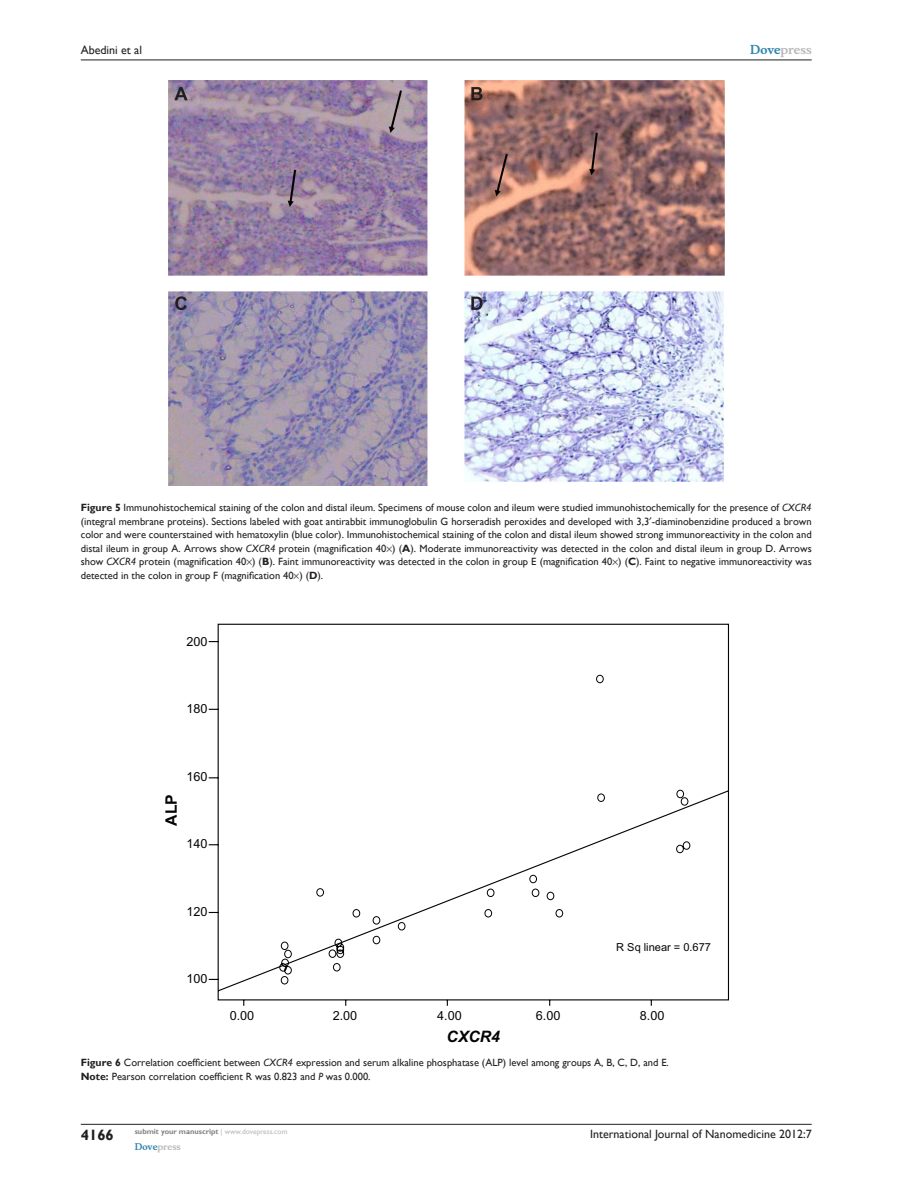
<style>
.page{position:relative;width:918px;height:1188px;background:#fff}
.page>*{position:absolute;margin:0;border:0;box-sizing:border-box;transform-origin:0 0}
.t1{font:italic 700 15.75px "Arial";color:#040503}
.t2{font:700 15.75px "Arial";color:#040503}
.t3{font:700 15px "Gill Sans";color:#231f20}
.t4{font:12.6px "Arial";color:#040503}
.t5{font:12px "Gill Sans";color:#231f20}
.t6{font:700 12px "Musee";color:#b8b9bc}
.t7{font:10.95px "Arial";color:#040503}
.FC{font:10.5px/13.5px "Gill Sans";color:#231f20;text-align:justify}
.TSNRI{font:10.5px "Gill Sans";color:#231f20}
.t8{font:700 9px "Musee";color:#b8b9bc}
.t9{font:700 7.5px "Gill Sans";color:#808285}
.s1{color:#3485ae}
.s2{font-weight:700}
.s3{font-style:italic}
.s4{font-weight:400;color:#b8b9bc}
</style>
<div class="page">
<svg style="left:208px;top:624px;width:521px;height:382px"></svg>
<svg style="left:279px;top:675px;width:412px;height:310px"></svg>
<img style="left:168px;top:80px;width:556px;height:406px">
<hr style="left:81px;top:1124px;width:731px;height:1px;background:#231f20">
<hr style="left:81px;top:60px;width:731px;height:1px;background:#231f20">
<p class="t5" style="left:81px;top:43px;width:63px">Abedini et al</p>
<p class="t6" style="left:750px;top:43px;width:63px"><span class="s1">Dove</span>press</p>
<p class="FC" style="left:81px;top:501px;width:732px"><span class="s2">Figure 5</span> Immunohistochemical staining of the colon and distal ileum. Specimens of mouse colon and ileum were studied immunohistochemically for the presence of <span class="s3">CXCR4 </span>(integral membrane proteins). Sections labeled with goat antirabbit immunoglobulin G horseradish peroxides and developed with 3,3 -diaminobenzidine produced a brown color and were counterstained with hematoxylin (blue color). Immunohistochemical staining of the colon and distal ileum showed strong immunoreactivity in the colon and distal ileum in group A. Arrows show <span class="s3">CXCR4</span> protein (magnification 40 ) (<span class="s2">A</span>). Moderate immunoreactivity was detected in the colon and distal ileum in group D. Arrows show <span class="s3">CXCR4</span> protein (magnification 40 ) (<span class="s2">B</span>). Faint immunoreactivity was detected in the colon in group E (magnification 40 ) (<span class="s2">C</span>). Faint to negative immunoreactivity was detected in the colon in group F (magnification 40 ) (<span class="s2">D</span>).</p>
<p class="t4" style="left:187px;top:634px;width:23px">200</p>
<p class="t4" style="left:187px;top:701px;width:23px">180</p>
<p class="t2" style="left:162px;top:826px;width:33px;rotate:-90deg">ALP</p>
<p class="t4" style="left:187px;top:769px;width:23px">160</p>
<p class="t4" style="left:187px;top:836px;width:23px">140</p>
<p class="t4" style="left:187px;top:904px;width:23px">120</p>
<p class="t4" style="left:187px;top:972px;width:23px">100</p>
<p class="t7" style="left:616px;top:941px;width:96px">R Sq linear = 0.677</p>
<p class="t4" style="left:333px;top:1008px;width:26px">2.00</p>
<p class="t4" style="left:437px;top:1008px;width:26px">4.00</p>
<p class="t1" style="left:447px;top:1027px;width:55px">CXCR4</p>
<p class="t4" style="left:640px;top:1008px;width:26px">8.00</p>
<p class="FC" style="left:81px;top:1056px;width:590px"><span class="s2">Figure 6</span> Correlation coefficient between <span class="s3">CXCR4</span> expression and serum alkaline phosphatase (ALP) level among groups A, B, C, D, and E.</p>
<p class="TSNRI" style="left:81px;top:1070px;width:291px"><span class="s2">Note:</span> Pearson correlation coefficient R was 0.823 and <span class="s3">P</span> was 0.000.</p>
<p class="t4" style="left:230px;top:1008px;width:26px">0.00</p>
<p class="t4" style="left:536px;top:1008px;width:26px">6.00</p>
<h2 class="t3" style="left:81px;top:1126px;width:35px">4166</h2>
<p class="t9" style="left:135px;top:1127px;width:154px">submit your manuscript <span class="s4">| www.dovepress.com</span></p>
<p class="t8" style="left:135px;top:1141px;width:48px"><span class="s1">Dove</span>press</p>
<p class="t5" style="left:590px;top:1127px;width:223px">International Journal of Nanomedicine 2012:7</p>
</div>
